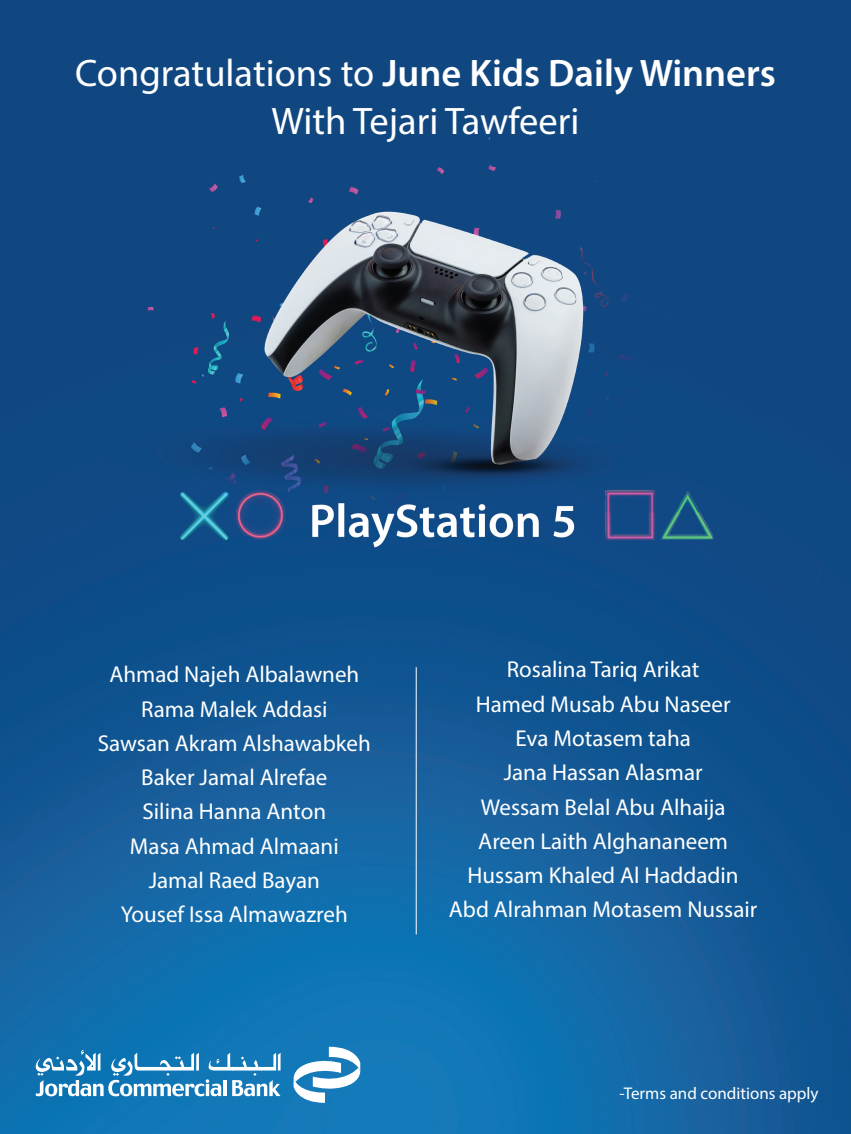
<style>
.page{position:relative;width:851px;height:1134px;background:#fff}
.page>*{position:absolute;margin:0;border:0;box-sizing:border-box;transform-origin:0 0}
.t1{font:38.5px/47.4px "Myriad Pro";color:#fff;text-align:center}
.t2{font:23px/34.3px "Myriad Pro";color:#fff;text-align:center}
.t3{font:17px "Myriad Pro";color:#fff}
.s1{font-weight:600}
</style>
<div class="page">
<img style="left:0;top:0;width:850px;height:1134px">
<svg style="left:293px;top:1047px;width:67px;height:56px"></svg>
<svg style="left:36px;top:1050px;width:244px;height:46px"></svg>
<hr style="left:415px;top:667px;width:1px;height:267px;background:#fff">
<h1 class="t1" style="left:75px;top:49px;width:702px">Congratulations to <span class="s1">June Kids Daily Winners<br></span>With Tejari Tawfeeri</h1>
<p class="t2" style="left:98px;top:657px;width:274px">Ahmad Najeh Albalawneh<br>Rama Malek Addasi<br>Sawsan Akram Alshawabkeh<br>Baker Jamal Alrefae<br>Silina Hanna Anton<br>Masa Ahmad Almaani<br>Jamal Raed Bayan<br>Yousef Issa Almawazreh</p>
<p class="t2" style="left:449px;top:652px;width:310px">Rosalina Tariq Arikat<br>Hamed Musab Abu Naseer<br>Eva Motasem taha<br>Jana Hassan Alasmar<br>Wessam Belal Abu Alhaija<br>Areen Laith Alghananeem<br>Hussam Khaled Al Haddadin<br>Abd Alrahman Motasem Nussair</p>
<p class="t3" style="left:619px;top:1083px;width:201px">-Terms and conditions apply</p>
</div>
